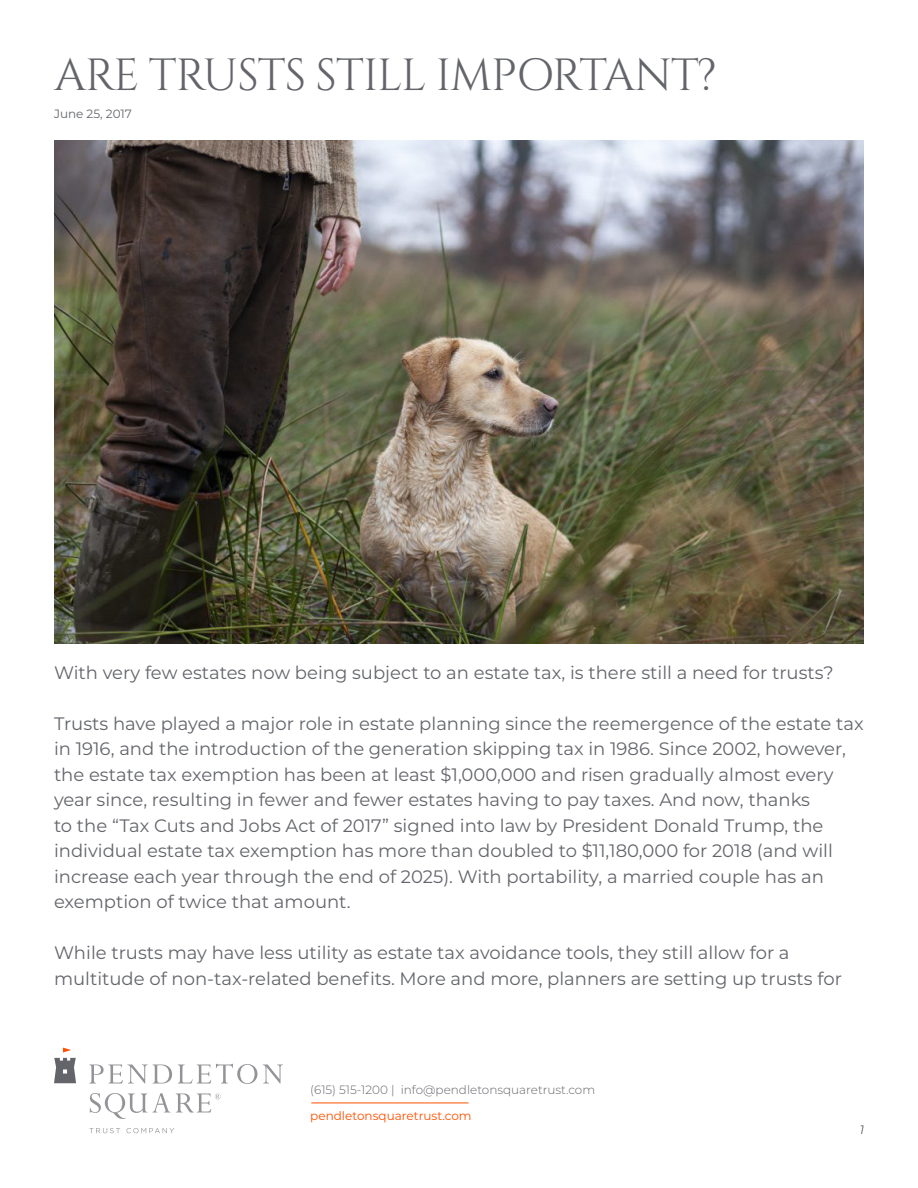
<style>
.page{position:relative;width:918px;height:1188px;background:#fff}
.page>*{position:absolute;margin:0;border:0;box-sizing:border-box;transform-origin:0 0}
.t1{font:45px "Cinzel";letter-spacing:-.02em;color:#63656a}
.t2{font:18px/25.5px "Montserrat";color:#63656a}
.t3{font:300 12px "Montserrat";color:#64656a}
.t4{font:12px "Montserrat";color:#ff5000}
.t5{font:12px "Montserrat";color:#63656a}
.t6{font:italic 300 12px "Montserrat";color:#231f20}
</style>
<div class="page">
<svg style="left:89px;top:1128px;width:31px;height:5px"></svg>
<svg style="left:89px;top:1065px;width:83px;height:19px"></svg>
<svg style="left:178px;top:1064px;width:79px;height:20px"></svg>
<svg style="left:263px;top:1065px;width:19px;height:19px"></svg>
<svg style="left:54px;top:1048px;width:22px;height:35px"></svg>
<svg style="left:90px;top:1093px;width:131px;height:26px"></svg>
<svg style="left:126px;top:1128px;width:48px;height:5px"></svg>
<hr style="left:311px;top:1103px;width:158px;height:1px;background:#ff5000">
<img style="left:54px;top:140px;width:810px;height:504px">
<p class="t1" style="left:54px;top:49px;width:664px">ARE TRUSTS STILL IMPORTANT?</p>
<p class="t5" style="left:54px;top:105px;width:80px">June 25, 2017</p>
<p class="t2" style="left:54px;top:659px;width:781px">With very few estates now being subject to an estate tax, is there still a need for trusts?</p>
<p class="t2" style="left:54px;top:710px;width:811px">Trusts have played a major role in estate planning since the reemergence of the estate tax in 1916, and the introduction of the generation skipping tax in 1986. Since 2002, however, the estate tax exemption has been at least $1,000,000 and risen gradually almost every year since, resulting in fewer and fewer estates having to pay taxes. And now, thanks<br>to the “Tax Cuts and Jobs Act of 2017” signed into law by President Donald Trump, the individual estate tax exemption has more than doubled to $11,180,000 for 2018 (and will increase each year through the end of 2025). With portability, a married couple has an exemption of twice that amount.</p>
<p class="t2" style="left:54px;top:940px;width:789px">While trusts may have less utility as estate tax avoidance tools, they still allow for a multitude of non-tax-related benefits. More and more, planners are setting up trusts for</p>
<p class="t3" style="left:310px;top:1082px;width:286px">(615) 515-1200 | info@pendletonsquaretrust.com</p>
<p class="t4" style="left:310px;top:1107px;width:163px">pendletonsquaretrust.com</p>
<p class="t6" style="left:860px;top:1122px;width:6px">1</p>
</div>
